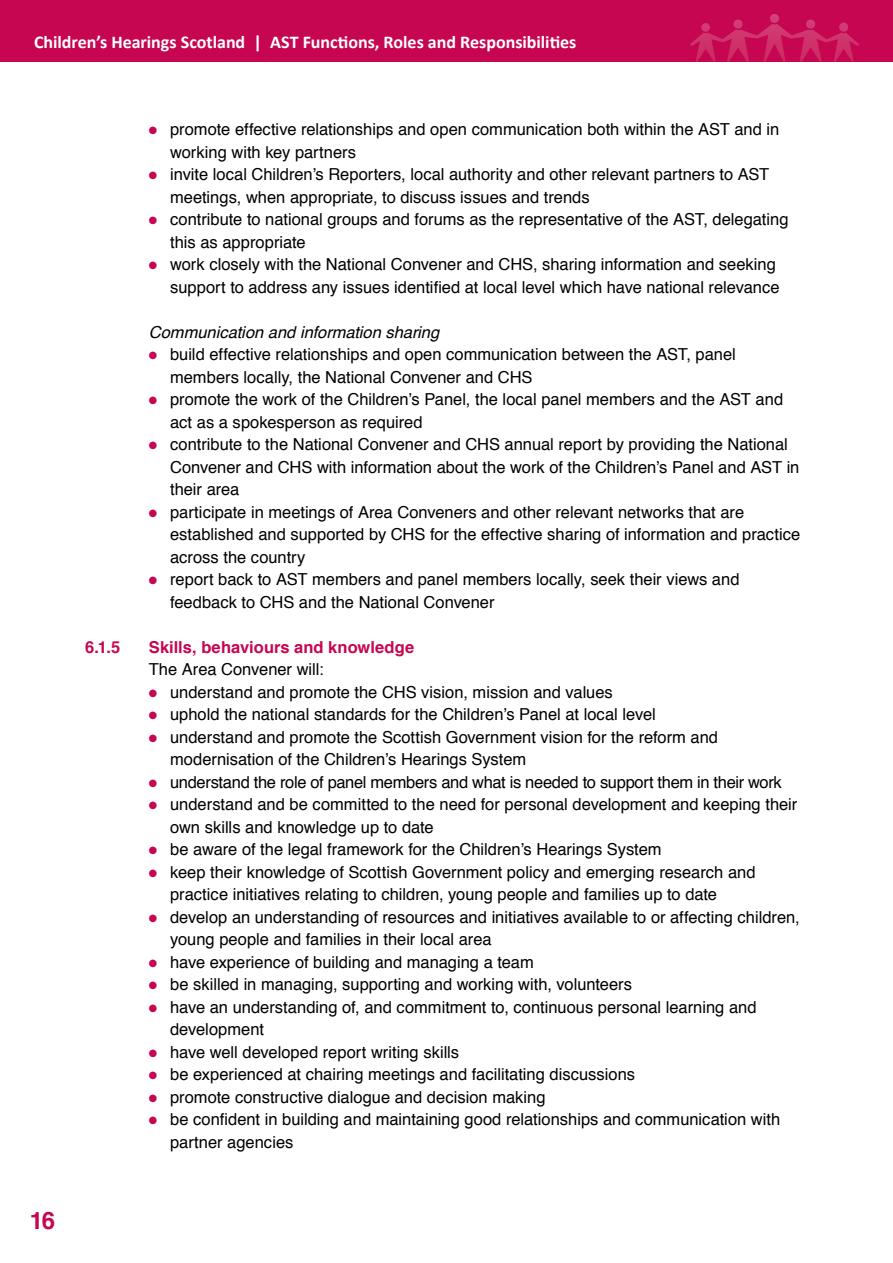
<style>
.page{position:relative;width:893px;height:1263px;background:#fff}
.page>*{position:absolute;margin:0;border:0;box-sizing:border-box;transform-origin:0 0}
.t1{font:700 24px "Helvetica";color:#c60651}
.t2{font:700 18px "Calibri";color:#fff}
.t3{font:16.5px/22.5px "Helvetica";color:#000}
.t4{font:16.5px "Helvetica";letter-spacing:-.02em;color:#000}
.t5{font:italic 16.5px "Helvetica";color:#000}
.t6{font:700 16.5px "Helvetica";letter-spacing:.005em;color:#c60651}
.s1{color:#c60651}
</style>
<div class="page">
<div style="left:0;top:0;width:893px;height:62px;background:#c60651"></div>
<svg style="left:690px;top:14px;width:169px;height:48px"></svg>
<p class="t2" style="left:34px;top:30px;width:544px">Children’s Hearings Scotland | AST Functions, Roles and Responsibilities</p>
<p class="t3" style="left:170px;top:118px;width:611px;text-indent:-21px"><span class="s1">●</span> promote effective relationships and open communication both within the AST and in working with key partners</p>
<p class="t3" style="left:170px;top:163px;width:601px;text-indent:-21px"><span class="s1">●</span> invite local Children’s Reporters, local authority and other relevant partners to AST meetings, when appropriate, to discuss issues and trends</p>
<p class="t3" style="left:170px;top:208px;width:620px;text-indent:-21px"><span class="s1">●</span> contribute to national groups and forums as the representative of the AST, delegating this as appropriate</p>
<p class="t3" style="left:149px;top:253px;width:632px;text-align:right"><span class="s1">●</span> work closely with the National Convener and CHS, sharing information and seeking support to address any issues identified at local level which have national relevance</p>
<p class="t5" style="left:149px;top:319px;width:292px">Communication and information sharing</p>
<p class="t3" style="left:170px;top:343px;width:567px;text-indent:-21px"><span class="s1">●</span> build effective relationships and open communication between the AST, panel members locally, the National Convener and CHS</p>
<p class="t3" style="left:170px;top:388px;width:615px;text-indent:-21px"><span class="s1">●</span> promote the work of the Children’s Panel, the local panel members and the AST and act as a spokesperson as required</p>
<p class="t3" style="left:170px;top:433px;width:631px;text-indent:-21px"><span class="s1">●</span> contribute to the National Convener and CHS annual report by providing the National<br>Convener and CHS with information about the work of the Children’s Panel and AST in their area</p>
<p class="t3" style="left:170px;top:501px;width:632px;text-indent:-21px"><span class="s1">●</span> participate in meetings of Area Conveners and other relevant networks that are established and supported by CHS for the effective sharing of information and practice across the country</p>
<p class="t3" style="left:170px;top:568px;width:571px;text-indent:-21px"><span class="s1">●</span> report back to AST members and panel members locally, seek their views and feedback to CHS and the National Convener</p>
<h1 class="t1" style="left:30px;top:1201px;width:27px">16</h1>
<p class="t6" style="left:85px;top:633px;width:37px">6.1.5</p>
<p class="t6" style="left:149px;top:633px;width:267px">Skills, behaviours and knowledge</p>
<p class="t3" style="left:149px;top:658px;width:176px">The Area Convener will:</p>
<p class="t3" style="left:149px;top:681px;width:465px"><span class="s1">●</span> understand and promote the CHS vision, mission and values</p>
<p class="t3" style="left:149px;top:703px;width:508px"><span class="s1">●</span> uphold the national standards for the Children’s Panel at local level</p>
<p class="t3" style="left:170px;top:726px;width:550px;text-indent:-21px"><span class="s1">●</span> understand and promote the Scottish Government vision for the reform and modernisation of the Children’s Hearings System</p>
<p class="t4" style="left:149px;top:769px;width:635px"><span class="s1">●</span> understand the role of panel members and what is needed to support them in their work</p>
<p class="t3" style="left:170px;top:793px;width:629px;text-indent:-21px"><span class="s1">●</span> understand and be committed to the need for personal development and keeping their own skills and knowledge up to date</p>
<p class="t3" style="left:149px;top:838px;width:514px"><span class="s1">●</span> be aware of the legal framework for the Children’s Hearings System</p>
<p class="t3" style="left:170px;top:861px;width:587px;text-indent:-21px"><span class="s1">●</span> keep their knowledge of Scottish Government policy and emerging research and practice initiatives relating to children, young people and families up to date</p>
<p class="t3" style="left:170px;top:906px;width:631px;text-indent:-21px"><span class="s1">●</span> develop an understanding of resources and initiatives available to or affecting children, young people and families in their local area</p>
<p class="t3" style="left:149px;top:951px;width:387px"><span class="s1">●</span> have experience of building and managing a team</p>
<p class="t3" style="left:149px;top:973px;width:485px"><span class="s1">●</span> be skilled in managing, supporting and working with, volunteers</p>
<p class="t3" style="left:170px;top:996px;width:588px;text-indent:-21px"><span class="s1">●</span> have an understanding of, and commitment to, continuous personal learning and development</p>
<p class="t3" style="left:149px;top:1041px;width:312px"><span class="s1">●</span> have well developed report writing skills</p>
<p class="t3" style="left:149px;top:1063px;width:488px"><span class="s1">●</span> be experienced at chairing meetings and facilitating discussions</p>
<p class="t3" style="left:149px;top:1086px;width:398px"><span class="s1">●</span> promote constructive dialogue and decision making</p>
<p class="t3" style="left:170px;top:1108px;width:612px;text-indent:-21px"><span class="s1">●</span> be confident in building and maintaining good relationships and communication with partner agencies</p>
</div>
